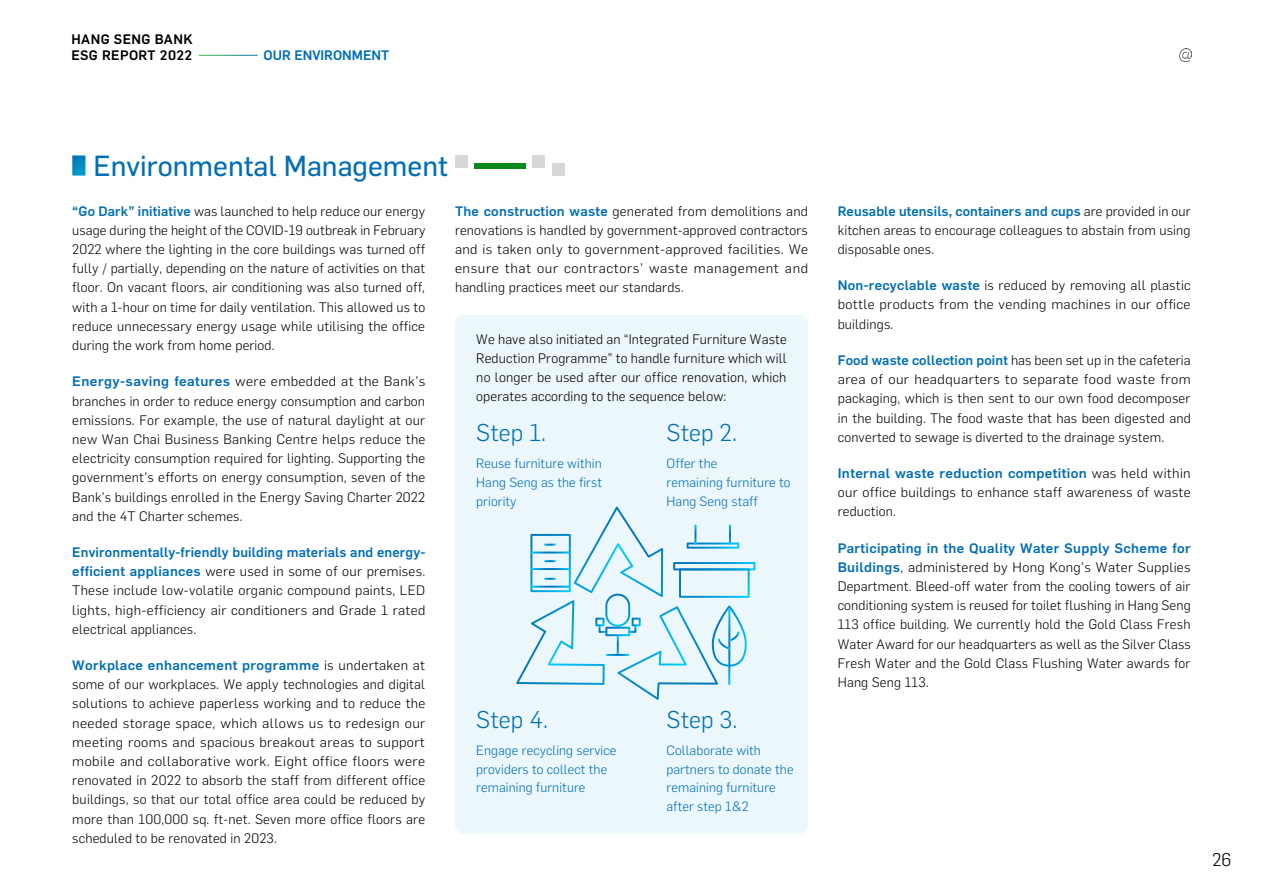
<style>
.page{position:relative;width:1263px;height:893px;background:#fff}
.page>*{position:absolute;margin:0;border:0;box-sizing:border-box;transform-origin:0 0}
.t1{font:28.5px "Flama Basic";color:#006eb4}
.Infograph_Text{font:300 23.7px "Flama";letter-spacing:.005em;color:#006eb4}
.t2{font:300 18px "Flama";color:#000}
.Body_Text{font:300 13.5px/19.2px "Flama";letter-spacing:.01em;color:#000;text-align:justify}
.Body_Text-2{font:300 13.5px/19.2px "Flama";letter-spacing:.01em;color:#000;text-align:justify;scale:1.05 1}
.Body_Text-3{font:300 13.5px/19.2px "Flama";letter-spacing:.01em;color:#000;text-align:justify;scale:1.04 1}
.t3{font:500 13.5px/16.2px "Flama";letter-spacing:.03em;color:#000}
.t4{font:500 13.5px "Flama";color:#006eb4}
.Infograph_Text-2{font:300 13.2px/18.8px "Flama";letter-spacing:.005em;color:#006eb4}
.s1{font-weight:500;color:#006eb4}
</style>
<div class="page">
<div style="left:455px;top:315px;width:353px;height:518px;background:#ebf7fb;border-radius:8px"></div>
<svg style="left:72px;top:155px;width:13px;height:21px"></svg>
<svg style="left:516px;top:507px;width:239px;height:193px"></svg>
<div style="left:455px;top:155px;width:13px;height:13px;background:#d6d7d7"></div>
<div style="left:532px;top:155px;width:13px;height:13px;background:#d6d7d7"></div>
<div style="left:552px;top:163px;width:12px;height:13px;background:#d6d7d7"></div>
<div style="left:474px;top:163px;width:51px;height:5px;background:#0a8a1b"></div>
<svg style="left:1180px;top:49px;width:12px;height:12px"></svg>
<p class="t3" style="left:71px;top:30px;width:123px">HANG SENG BANK<br>ESG REPORT 2022</p>
<p class="t4" style="left:264px;top:46px;width:127px">OUR ENVIRONMENT</p>
<h1 class="t1" style="left:94px;top:146px;width:356px">Environmental Management</h1>
<p class="Body_Text" style="left:72px;top:201px;width:355px"><span class="s1">“Go Dark” initiative</span> was launched to help reduce our energy usage during the height of the COVID-19 outbreak in February 2022 where the lighting in the core buildings was turned off fully / partially, depending on the nature of activities on that floor. On vacant floors, air conditioning was also turned off, with a 1-hour on time for daily ventilation. This allowed us to reduce unnecessary energy usage while utilising the office during the work from home period.</p>
<p class="Body_Text-2" style="left:72px;top:371px;width:338px"><span class="s1">Energy-saving features</span> were embedded at the Bank’s branches in order to reduce energy consumption and carbon emissions. For example, the use of natural daylight at our new Wan Chai Business Banking Centre helps reduce the electricity consumption required for lighting. Supporting the government’s efforts on energy consumption, seven of the Bank’s buildings enrolled in the Energy Saving Charter 2022 and the 4T Charter schemes.</p>
<p class="Body_Text" style="left:72px;top:542px;width:355px"><span class="s1">Environmentally-friendly building materials and energy&shy;efficient appliances</span> were used in some of our premises.<br>These include low-volatile organic compound paints, LED lights, high-efficiency air conditioners and Grade 1 rated electrical appliances.</p>
<p class="Body_Text" style="left:72px;top:655px;width:355px"><span class="s1">Workplace enhancement programme</span> is undertaken at some of our workplaces. We apply technologies and digital solutions to achieve paperless working and to reduce the needed storage space, which allows us to redesign our meeting rooms and spacious breakout areas to support mobile and collaborative work. Eight office floors were renovated in 2022 to absorb the staff from different office buildings, so that our total office area could be reduced by more than 100,000 sq. ft-net. Seven more office floors are scheduled to be renovated in 2023.</p>
<p class="Body_Text" style="left:455px;top:201px;width:355px"><span class="s1">The construction waste</span> generated from demolitions and renovations is handled by government-approved contractors and is taken only to government-approved facilities. We ensure that our contractors’ waste management and handling practices meet our standards.</p>
<p class="Body_Text" style="left:476px;top:329px;width:312px">We have also initiated an “Integrated Furniture Waste Reduction Programme” to handle furniture which will no longer be used after our office renovation, which operates according to the sequence below:</p>
<p class="Infograph_Text" style="left:476px;top:416px;width:71px">Step 1.</p>
<p class="Infograph_Text-2" style="left:476px;top:453px;width:127px;text-align:justify">Reuse furniture within Hang Seng as the first priority</p>
<p class="Infograph_Text" style="left:666px;top:416px;width:72px">Step 2.</p>
<p class="Infograph_Text-2" style="left:666px;top:453px;width:126px">Offer the<br>remaining furniture to<br>Hang Seng staff</p>
<p class="Infograph_Text" style="left:476px;top:703px;width:73px">Step 4.</p>
<p class="Infograph_Text-2" style="left:476px;top:740px;width:142px">Engage recycling service providers to collect the remaining furniture</p>
<p class="Infograph_Text" style="left:666px;top:703px;width:73px">Step 3.</p>
<p class="Infograph_Text-2" style="left:666px;top:740px;width:128px">Collaborate with partners to donate the remaining furniture after step 1&amp;2</p>
<p class="Body_Text" style="left:838px;top:201px;width:354px"><span class="s1">Reusable utensils, containers and cups</span> are provided in our kitchen areas to encourage colleagues to abstain from using disposable ones.</p>
<p class="Body_Text" style="left:838px;top:275px;width:354px"><span class="s1">Non-recyclable waste</span> is reduced by removing all plastic bottle products from the vending machines in our office buildings.</p>
<p class="Body_Text" style="left:838px;top:350px;width:355px"><span class="s1">Food waste collection point</span> has been set up in the cafeteria area of our headquarters to separate food waste from packaging, which is then sent to our own food decomposer in the building. The food waste that has been digested and converted to sewage is diverted to the drainage system.</p>
<p class="Body_Text-3" style="left:838px;top:463px;width:341px"><span class="s1">Internal waste reduction competition</span> was held within our office buildings to enhance staff awareness of waste reduction.</p>
<p class="Body_Text" style="left:838px;top:537px;width:355px"><span class="s1">Participating in the Quality Water Supply Scheme for Buildings</span>, administered by Hong Kong’s Water Supplies Department. Bleed-off water from the cooling towers of air conditioning system is reused for toilet flushing in Hang Seng 113 office building. We currently hold the Gold Class Fresh Water Award for our headquarters as well as the Silver Class Fresh Water and the Gold Class Flushing Water awards for Hang Seng 113.</p>
<h3 class="t2" style="left:1212px;top:847px;width:21px">26</h3>
</div>
